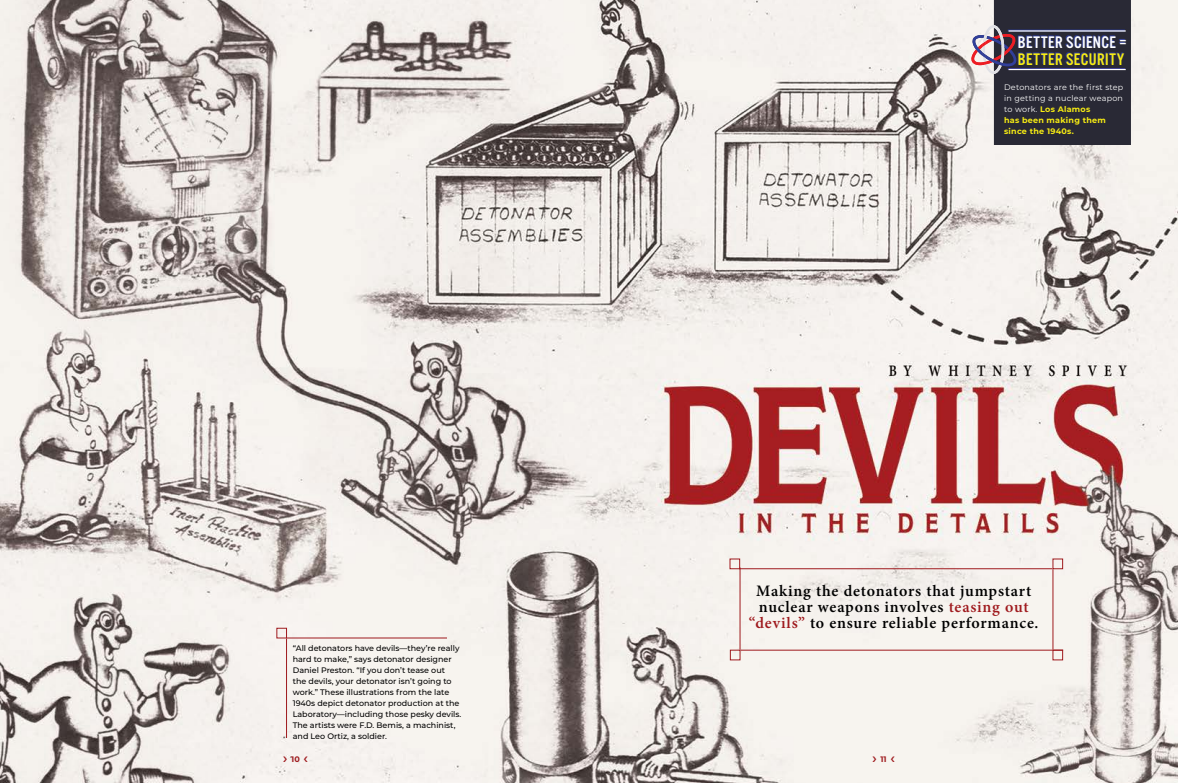
<style>
.page{position:relative;width:1178px;height:783px;background:#fff}
.page>*{position:absolute;margin:0;border:0;box-sizing:border-box;transform-origin:0 0}
.t1{font:17.4px "Alternate Got No 3 D";letter-spacing:.02em;color:#fff}
.t2{font:17.4px "Alternate Got No 3 D";letter-spacing:.025em;color:#f7ec13}
.t3{font:600 16px/16.5px "Minion Pro";letter-spacing:.05em;color:#000;text-align:center}
.t4{font:500 8px/11px "Montserrat";color:#000}
.t5{font:8px/11px "Montserrat";letter-spacing:.03em;color:#fff}
.t6{font:700 8px "Montserrat";color:#9f1a1e}
.s1{font-weight:700;color:#f7ec13}
.s2{color:#9f1a1e}
</style>
<div class="page">
<img style="left:0;top:0;width:1178px;height:783px">
<hr style="left:286px;top:638px;width:1px;height:100px;background:#9f1a1e">
<svg style="left:972px;top:0;width:159px;height:144px"></svg>
<hr style="left:1008px;top:30px;width:117px;height:1px;background:#2b3990">
<hr style="left:1008px;top:68px;width:117px;height:2px;background:#2e3092">
<hr style="left:1009px;top:30px;width:117px;height:2px;background:#fff">
<hr style="left:1009px;top:69px;width:117px;height:1px;background:#fff">
<div style="left:276px;top:628px;width:11px;height:10px;border:1px solid #9f1a1e"></div>
<div style="left:730px;top:558px;width:10px;height:11px;border:1px solid #9f1a1e"></div>
<div style="left:1052px;top:650px;width:11px;height:10px;border:1px solid #9f1a1e"></div>
<hr style="left:287px;top:638px;width:160px;height:1px;background:#9f1a1e">
<hr style="left:1052px;top:569px;width:1px;height:81px;background:#9f1a1e">
<div style="left:1052px;top:558px;width:11px;height:11px;border:1px solid #9f1a1e"></div>
<hr style="left:739px;top:568px;width:313px;height:1px;background:#9f1a1e">
<hr style="left:740px;top:568px;width:1px;height:82px;background:#9f1a1e">
<div style="left:730px;top:650px;width:11px;height:10px;border:1px solid #9f1a1e"></div>
<hr style="left:741px;top:650px;width:322px;height:1px;background:#9f1a1e">
<svg style="left:283px;top:756px;width:4px;height:6px"></svg>
<svg style="left:304px;top:756px;width:6px;height:7px"></svg>
<svg style="left:873px;top:756px;width:3px;height:6px"></svg>
<svg style="left:891px;top:756px;width:4px;height:6px"></svg>
<h1 class="t1" style="left:1018px;top:33px;width:110px">BETTER SCIENCE =</h1>
<h1 class="t2" style="left:1018px;top:50px;width:108px">BETTER SECURITY</h1>
<p class="t5" style="left:1004px;top:81px;width:121px">Detonators are the first step in getting a nuclear weapon to work. <span class="s1">Los Alamos<br>has been making them since the 1940s.</span></p>
<p class="t4" style="left:293px;top:642px;width:170px">“All detonators have devils—they’re really hard to make,” says detonator designer Daniel Preston. “If you don’t tease out<br>the devils, your detonator isn’t going to work.” These illustrations from the late 1940s depict detonator production at the Laboratory—including those pesky devils.<br>The artists were F.D. Bemis, a machinist, and Leo Ortiz, a soldier.</p>
<h2 class="t3" style="left:749px;top:582px;width:291px">Making the detonators that jumpstart nuclear weapons involves <span class="s2">teasing out “devils”</span> to ensure reliable performance.</h2>
<p class="t6" style="left:291px;top:753px;width:10px">10</p>
<p class="t6" style="left:880px;top:753px;width:8px">11</p>
</div>
